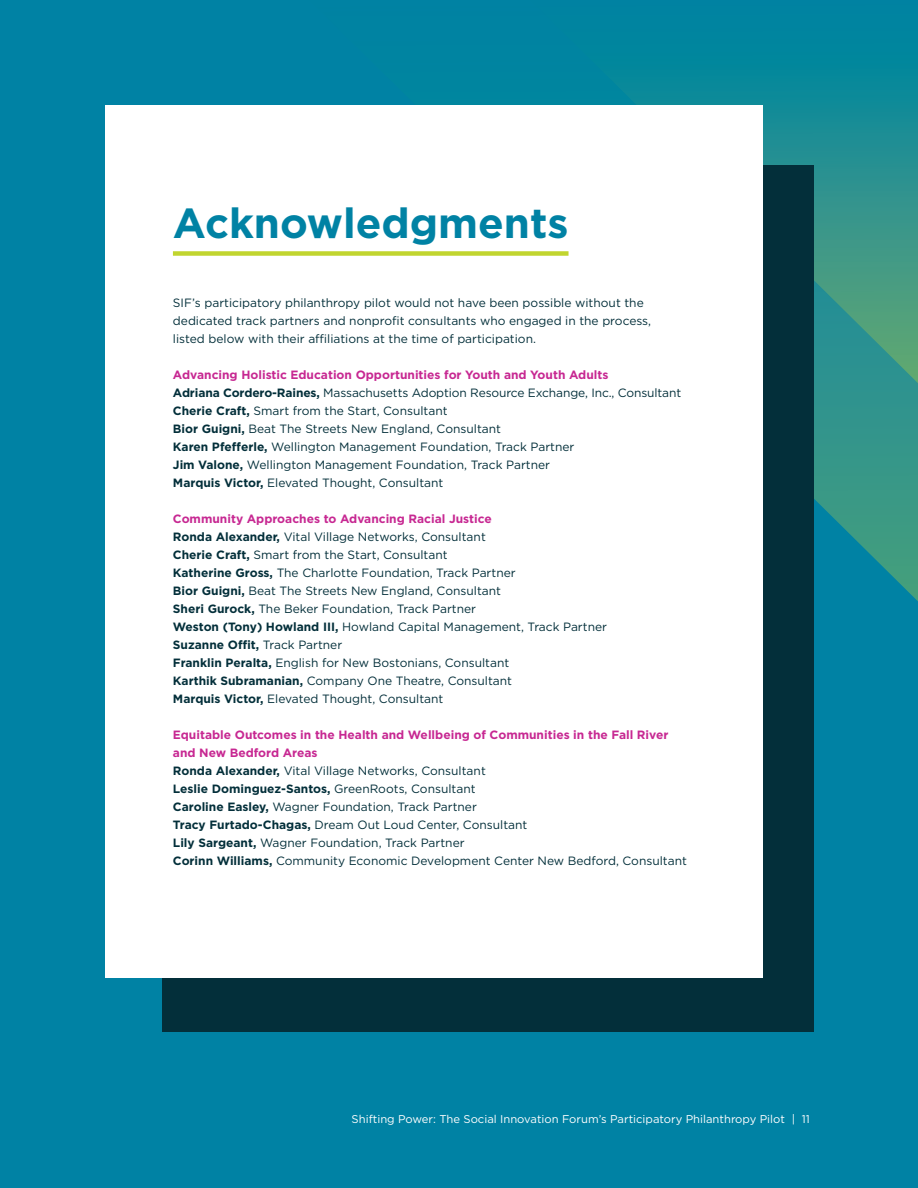
<style>
.page{position:relative;width:918px;height:1188px;background:#0082a4}
.page>*{position:absolute;margin:0;border:0;box-sizing:border-box;transform-origin:0 0}
.t1{font:700 42px "Gotham";color:#0082a4}
.t2{font:12px/18px "Gotham";color:#032f3a}
.t3{font:11.25px "Gotham";color:#fff}
.s1{font-weight:700;color:#c72892}
.s2{font-weight:700}
</style>
<div class="page">
<svg style="left:813px;top:396px;width:105px;height:219px"></svg>
<svg style="left:624px;top:90px;width:294px;height:306px;background:#2d928d"></svg>
<div style="left:162px;top:166px;width:651px;height:866px;background:#032f3a"></div>
<div style="left:105px;top:105px;width:658px;height:873px;background:#fff"></div>
<div style="left:173px;top:251px;width:396px;height:5px;background:#c1d52f"></div>
<h1 class="t1" style="left:173px;top:195px;width:397px">Acknowledgments</h1>
<p class="t2" style="left:173px;top:293px;width:480px">SIF’s participatory philanthropy pilot would not have been possible without the dedicated track partners and nonprofit consultants who engaged in the process, listed below with their affiliations at the time of participation.</p>
<p class="t2" style="left:173px;top:365px;width:510px"><span class="s1">Advancing Holistic Education Opportunities for Youth and Youth Adults<br></span><span class="s2">Adriana Cordero-Raines,</span> Massachusetts Adoption Resource Exchange, Inc., Consultant <span class="s2">Cherie Craft,</span> Smart from the Start, Consultant<br><span class="s2">Bior Guigni,</span> Beat The Streets New England, Consultant<br><span class="s2">Karen Pfefferle,</span> Wellington Management Foundation, Track Partner<br><span class="s2">Jim Valone,</span> Wellington Management Foundation, Track Partner<br><span class="s2">Marquis Victor,</span> Elevated Thought, Consultant</p>
<p class="t2" style="left:173px;top:509px;width:436px"><span class="s1">Community Approaches to Advancing Racial Justice<br></span><span class="s2">Ronda Alexander,</span> Vital Village Networks, Consultant<br><span class="s2">Cherie Craft,</span> Smart from the Start, Consultant<br><span class="s2">Katherine Gross,</span> The Charlotte Foundation, Track Partner<br><span class="s2">Bior Guigni,</span> Beat The Streets New England, Consultant<br><span class="s2">Sheri Gurock,</span> The Beker Foundation, Track Partner<br><span class="s2">Weston (Tony) Howland III,</span> Howland Capital Management, Track Partner <span class="s2">Suzanne Offit,</span> Track Partner<br><span class="s2">Franklin Peralta,</span> English for New Bostonians, Consultant<br><span class="s2">Karthik Subramanian,</span> Company One Theatre, Consultant<br><span class="s2">Marquis Victor,</span> Elevated Thought, Consultant</p>
<p class="t2" style="left:173px;top:725px;width:516px"><span class="s1">Equitable Outcomes in the Health and Wellbeing of Communities in the Fall River and New Bedford Areas<br></span><span class="s2">Ronda Alexander,</span> Vital Village Networks, Consultant<br><span class="s2">Leslie Dominguez-Santos,</span> GreenRoots, Consultant<br><span class="s2">Caroline Easley,</span> Wagner Foundation, Track Partner<br><span class="s2">Tracy Furtado-Chagas,</span> Dream Out Loud Center, Consultant<br><span class="s2">Lily Sargeant,</span> Wagner Foundation, Track Partner<br><span class="s2">Corinn Williams,</span> Community Economic Development Center New Bedford, Consultant</p>
<p class="t3" style="left:352px;top:1112px;width:460px">Shifting Power: The Social Innovation Forum’s Participatory Philanthropy Pilot | 11</p>
</div>
